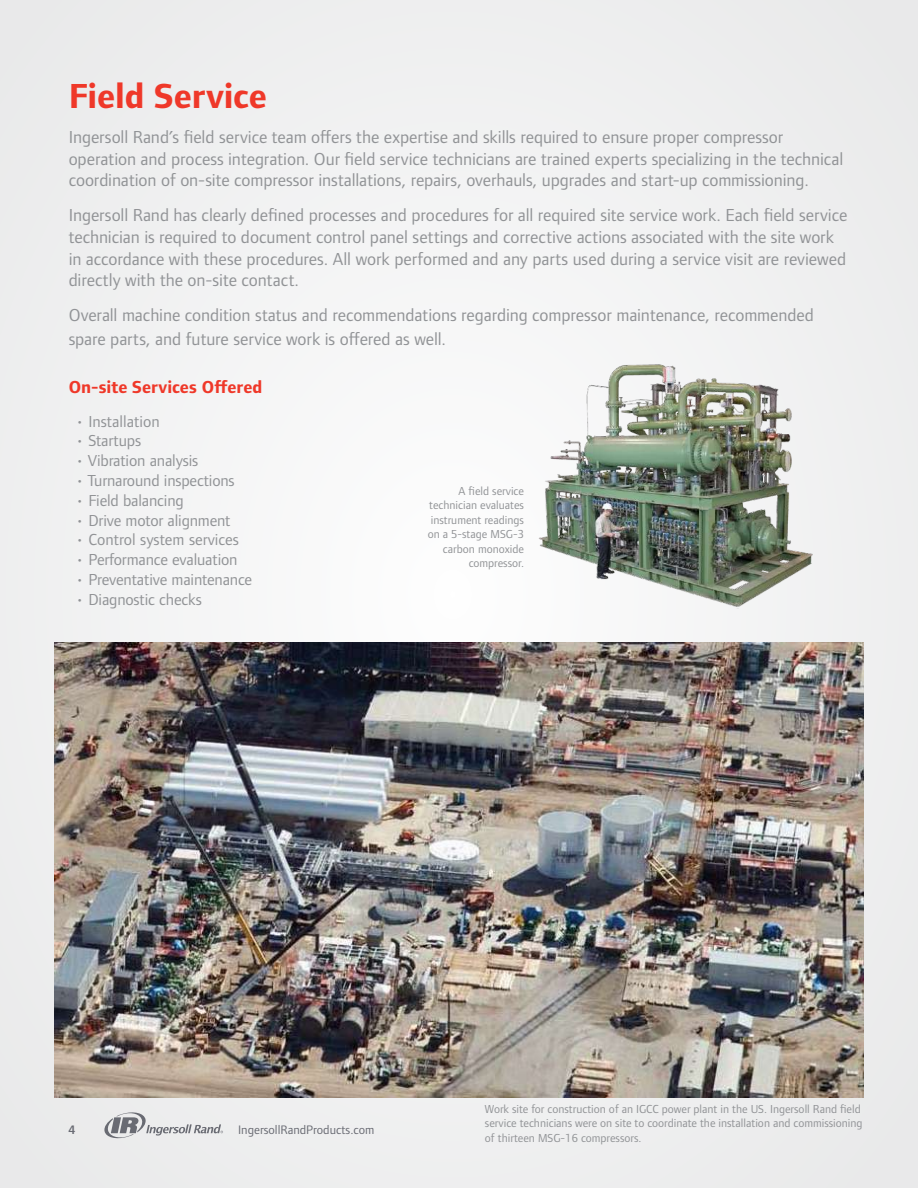
<style>
.page{position:relative;width:918px;height:1188px;background:#eff0f0}
.page>*{position:absolute;margin:0;border:0;box-sizing:border-box;transform-origin:0 0}
.t1{font:700 36px "Foundry Form Sans";letter-spacing:-.005em;color:#ef3829}
.t2{font:18px/21.6px "Foundry Form Sans";letter-spacing:-.005em;color:#919396}
.t3{font:700 18px "Foundry Form Sans";letter-spacing:.005em;color:#ef3829}
.t4{font:16.5px "Foundry Form Sans";letter-spacing:-.01em;color:#919396}
.t5{font:12.75px "Foundry Form Sans";color:#696b73}
.t6{font:600 12.75px "Foundry Form Sans";color:#696b73}
.t7{font:12px/14.4px "Foundry Form Sans";color:#919396}
</style>
<div class="page">
<svg style="left:104px;top:1112px;width:119px;height:27px"></svg>
<img style="left:54px;top:643px;width:810px;height:454px">
<img style="left:536px;top:364px;width:277px;height:244px">
<h1 class="t1" style="left:69px;top:75px;width:200px">Field Service</h1>
<p class="t2" style="left:69px;top:126px;width:776px">Ingersoll Rand’s field service team offers the expertise and skills required to ensure proper compressor operation and process integration. Our field service technicians are trained experts specializing in the technical coordination of on-site compressor installations, repairs, overhauls, upgrades and start-up commissioning.</p>
<p class="t2" style="left:69px;top:205px;width:780px">Ingersoll Rand has clearly defined processes and procedures for all required site service work. Each field service technician is required to document control panel settings and corrective actions associated with the site work in accordance with these procedures. All work performed and any parts used during a service visit are reviewed directly with the on-site contact.</p>
<p class="t2" style="left:69px;top:303px;width:747px;line-height:24px">Overall machine condition status and recommendations regarding compressor maintenance, recommended spare parts, and future service work is offered as well.</p>
<p class="t3" style="left:69px;top:377px;width:195px">On-site Services Offered</p>
<p class="t4" style="left:75px;top:411px;width:86px">• Installation</p>
<p class="t4" style="left:75px;top:431px;width:67px">• Startups</p>
<p class="t4" style="left:75px;top:451px;width:124px">• Vibration analysis</p>
<p class="t4" style="left:75px;top:471px;width:161px">• Turnaround inspections</p>
<p class="t4" style="left:75px;top:491px;width:110px">• Field balancing</p>
<p class="t4" style="left:75px;top:510px;width:157px">• Drive motor alignment</p>
<p class="t4" style="left:75px;top:530px;width:165px">• Control system services</p>
<p class="t4" style="left:75px;top:550px;width:164px">• Performance evaluation</p>
<p class="t4" style="left:75px;top:570px;width:178px">• Preventative maintenance</p>
<p class="t4" style="left:75px;top:590px;width:128px">• Diagnostic checks</p>
<p class="t7" style="left:428px;top:484px;width:98px;text-align:right">A field service technician evaluates instrument readings on a 5-stage MSG-3 carbon monoxide compressor.</p>
<p class="t6" style="left:68px;top:1122px;width:9px">4</p>
<p class="t5" style="left:238px;top:1122px;width:138px">IngersollRandProducts.com</p>
<p class="t7" style="left:485px;top:1102px;width:379px">Work site for construction of an IGCC power plant in the US. Ingersoll Rand field service technicians were on site to coordinate the installation and commissioning of thirteen MSG-16 compressors.</p>
</div>
